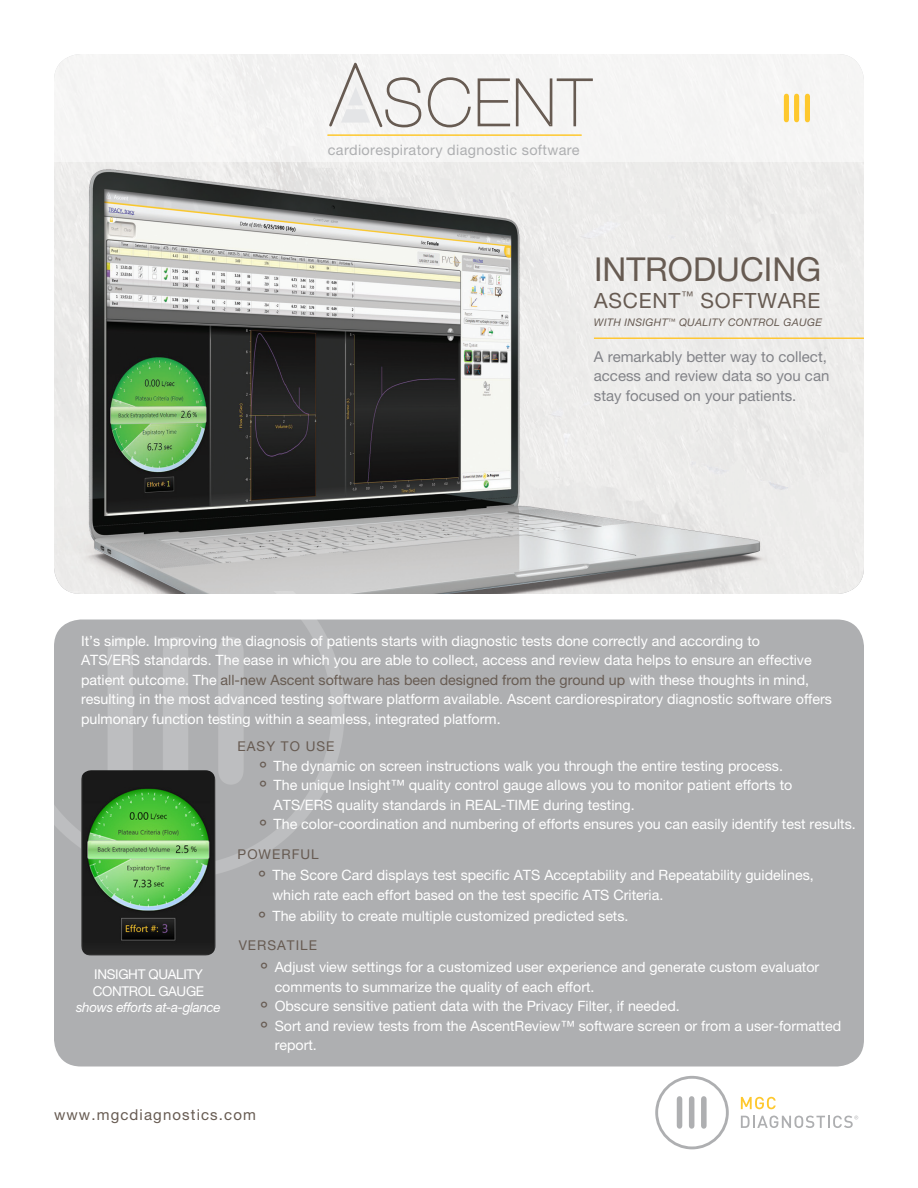
<style>
.page{position:relative;width:918px;height:1188px;background:#fff}
.page>*{position:absolute;margin:0;border:0;box-sizing:border-box;transform-origin:0 0}
.t1{font:33px "Helvetica Neue LT Pro";color:#675b52}
.t2{font:21px "Helvetica Neue LT Pro";letter-spacing:.04em;color:#675b52}
.bodycopy_-_grey{font:15px/19.5px "Helvetica Neue LT Pro";color:#828388}
.t3{font:15px "Helvetica Neue LT Pro";letter-spacing:.075em;color:#675b52}
.t4{font:14.4px "Helvetica Neue LT Pro";letter-spacing:.025em;color:#aeafb1}
.bodycopy_-_white{font:14.25px/19.5px "Helvetica Neue LT Pro";color:#fff}
.Body_Text{font:13.5px/16.2px "Helvetica Neue LT Pro";letter-spacing:-.025em;color:#fff;text-align:center}
.bodyhead_-_all_caps{font:13.5px "Helvetica Neue LT Pro";letter-spacing:.075em;color:#675b52}
.t5{font:italic 10.5px "Helvetica Neue LT Pro";letter-spacing:.03em;color:#675b52}
.s1{font-size:7.5px}
.s2{color:#685c53}
.s3{font-style:italic}
.s4{font-size:27px;color:#675b52}
</style>
<div class="page">
<div style="left:54px;top:620px;width:810px;height:447px;background:#aeafb1;border-radius:27px"></div>
<img style="left:54px;top:162px;width:810px;height:432px">
<img style="left:54px;top:592px;width:297px;height:282px">
<svg style="left:655px;top:1076px;width:74px;height:73px"></svg>
<svg style="left:741px;top:1097px;width:35px;height:12px"></svg>
<svg style="left:741px;top:1116px;width:117px;height:12px"></svg>
<div style="left:0;top:0;width:918px;height:162px;background:#f8f7f7"></div>
<div style="left:784px;top:96px;width:5px;height:24px;background:#fec82d"></div>
<div style="left:794px;top:96px;width:5px;height:24px;background:#fec82d"></div>
<div style="left:805px;top:96px;width:5px;height:24px;background:#fec82d"></div>
<hr style="left:328px;top:134px;width:253px;height:2px;background:#fec82d">
<svg style="left:329px;top:62px;width:264px;height:66px"></svg>
<img style="left:81px;top:770px;width:135px;height:186px">
<hr style="left:594px;top:338px;width:270px;height:1px;background:#ffc734">
<p class="t4" style="left:328px;top:141px;width:253px">cardiorespiratory diagnostic software</p>
<p class="t1" style="left:594px;top:249px;width:229px">INTRODUCING</p>
<p class="t2" style="left:594px;top:288px;width:228px">ASCENT<sup>™</sup> SOFTWARE</p>
<p class="t5" style="left:594px;top:316px;width:229px">WITH INSIGHT<span class="s1">™</span> QUALITY CONTROL GAUGE</p>
<p class="bodycopy_-_grey" style="left:594px;top:346px;width:237px">A remarkably better way to collect, access and review data so you can stay focused on your patients.</p>
<p class="bodycopy_-_white" style="left:81px;top:631px;width:753px">It’s simple. Improving the diagnosis of patients starts with diagnostic tests done correctly and according to<br>ATS/ERS standards. The ease in which you are able to collect, access and review data helps to ensure an effective patient outcome. The <span class="s2">all-new Ascent software has been designed from the ground up</span> with these thoughts in mind, resulting in the most advanced testing software platform available. Ascent cardiorespiratory diagnostic software offers pulmonary function testing within a seamless, integrated platform.</p>
<p class="Body_Text" style="left:76px;top:966px;width:146px">INSIGHT QUALITY<br>CONTROL GAUGE <span class="s3">shows efforts at-a-glance</span></p>
<p class="bodyhead_-_all_caps" style="left:238px;top:739px;width:98px">EASY TO USE</p>
<p class="bodycopy_-_white" style="left:260px;top:756px;width:524px"><span class="s4">˚</span> The dynamic on screen instructions walk you through the entire testing process.</p>
<p class="bodycopy_-_white" style="left:274px;top:775px;width:520px;text-indent:-14px"><span class="s4">˚</span> The unique Insight™ quality control gauge allows you to monitor patient efforts to<br>ATS/ERS quality standards in REAL-TIME during testing.</p>
<p class="bodycopy_-_white" style="left:260px;top:814px;width:597px"><span class="s4">˚</span> The color-coordination and numbering of efforts ensures you can easily identify test results.</p>
<p class="bodycopy_-_white" style="left:273px;top:865px;width:543px;text-indent:-14px"><span class="s4">˚</span> The Score Card displays test specific ATS Acceptability and Repeatability guidelines, which rate each effort based on the test specific ATS Criteria.</p>
<p class="bodycopy_-_white" style="left:259px;top:906px;width:371px"><span class="s4">˚</span> The ability to create multiple customized predicted sets.</p>
<p class="bodycopy_-_white" style="left:275px;top:957px;width:546px;text-indent:-14px"><span class="s4">˚</span> Adjust view settings for a customized user experience and generate custom evaluator comments to summarize the quality of each effort.</p>
<p class="bodycopy_-_white" style="left:261px;top:996px;width:420px"><span class="s4">˚</span> Obscure sensitive patient data with the Privacy Filter, if needed.</p>
<p class="bodycopy_-_white" style="left:275px;top:1016px;width:568px;text-indent:-14px"><span class="s4">˚</span> Sort and review tests from the AscentReview™ software screen or from a user-formatted report.</p>
<p class="bodyhead_-_all_caps" style="left:238px;top:846px;width:83px">POWERFUL</p>
<p class="bodyhead_-_all_caps" style="left:239px;top:937px;width:80px">VERSATILE</p>
<p class="t3" style="left:54px;top:1105px;width:203px">www.mgcdiagnostics.com</p>
</div>
